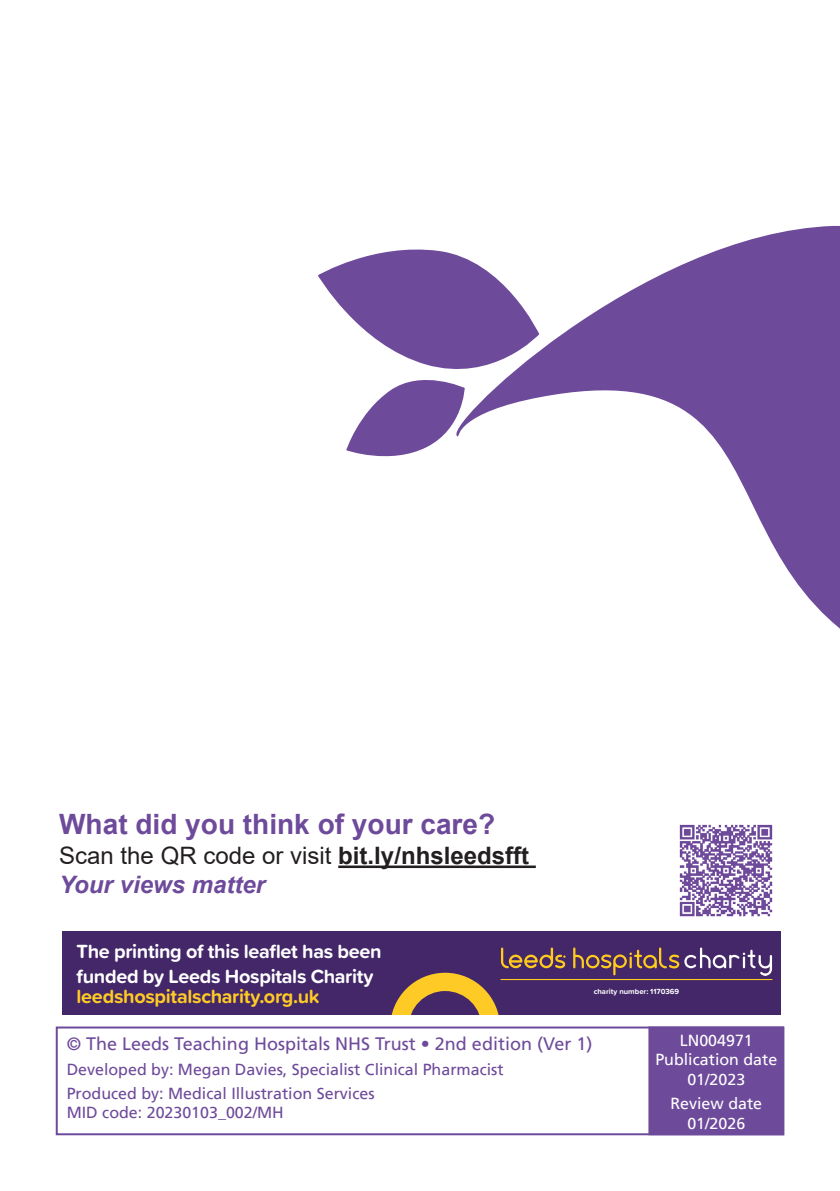
<style>
.page{position:relative;width:840px;height:1191px;background:#fff}
.page>*{position:absolute;margin:0;border:0;box-sizing:border-box;transform-origin:0 0}
.t1{font:700 28px "Arial";color:#6e4a9b}
.t2{font:24px/28.8px "Arial";color:#231f20}
.t3{font:700 19.8px/25.4px "Proxima Soft";letter-spacing:-.015em;color:#fff}
.t4{font:700 19.8px "Proxima Soft";letter-spacing:-.015em;color:#fecb26}
.t5{font:18px "Frutiger LT";color:#6e4a9b}
.t6{font:16px/24.4px "Frutiger LT";color:#6e4a9b}
.t7{font:16px/19.2px "Frutiger LT";color:#fff;text-align:center}
.t8{font:700 7.6px "Proxima Soft";color:#fff}
.s1{font-weight:700}
.s2{font-weight:700;font-style:italic;color:#6e4a9b}
</style>
<div class="page">
<div style="left:56px;top:1026px;width:727px;height:109px;border:2px solid #6e4a9b"></div>
<div style="left:648px;top:1026px;width:135px;height:109px;background:#6e4a9b;border:2px solid #6e4a9b"></div>
<svg style="left:539px;top:226px;width:300px;height:402px"></svg>
<svg style="left:318px;top:249px;width:221px;height:208px"></svg>
<div style="left:62px;top:931px;width:718px;height:83px;background:#442769"></div>
<svg style="left:392px;top:947px;width:173px;height:67px"></svg>
<svg style="left:573px;top:947px;width:198px;height:28px"></svg>
<hr style="left:500px;top:979px;width:271px;height:1px;background:#ffcb1c">
<hr style="left:338px;top:865px;width:197px;height:3px;background:#231f20">
<img style="left:679px;top:824px;width:94px;height:93px">
<h1 class="t1" style="left:59px;top:804px;width:437px">What did you think of your care?</h1>
<h2 class="t2" style="left:59px;top:841px;width:471px">Scan the QR code or visit <span class="s1">bit.ly/nhsleedsfft<br></span><span class="s2">Your views matter</span></h2>
<p class="t3" style="left:76px;top:938px;width:306px">The printing of this leaflet has been funded by Leeds Hospitals Charity</p>
<p class="t4" style="left:76px;top:981px;width:244px">leedshospitalscharity.org.uk</p>
<p class="t8" style="left:593px;top:985px;width:87px">charity number: 1170369</p>
<p class="t5" style="left:67px;top:1032px;width:527px">© The Leeds Teaching Hospitals NHS Trust • 2nd edition (Ver 1)</p>
<p class="t6" style="left:67px;top:1056px;width:438px">Developed by: Megan Davies, Specialist Clinical Pharmacist<br>Produced by: Medical Illustration Services</p>
<p class="t6" style="left:67px;top:1100px;width:218px">MID code: 20230103_002/MH</p>
<p class="t7" style="left:655px;top:1031px;width:123px">LN004971<br>Publication date<br>01/2023</p>
<p class="t7" style="left:670px;top:1094px;width:93px">Review date<br>01/2026</p>
</div>
